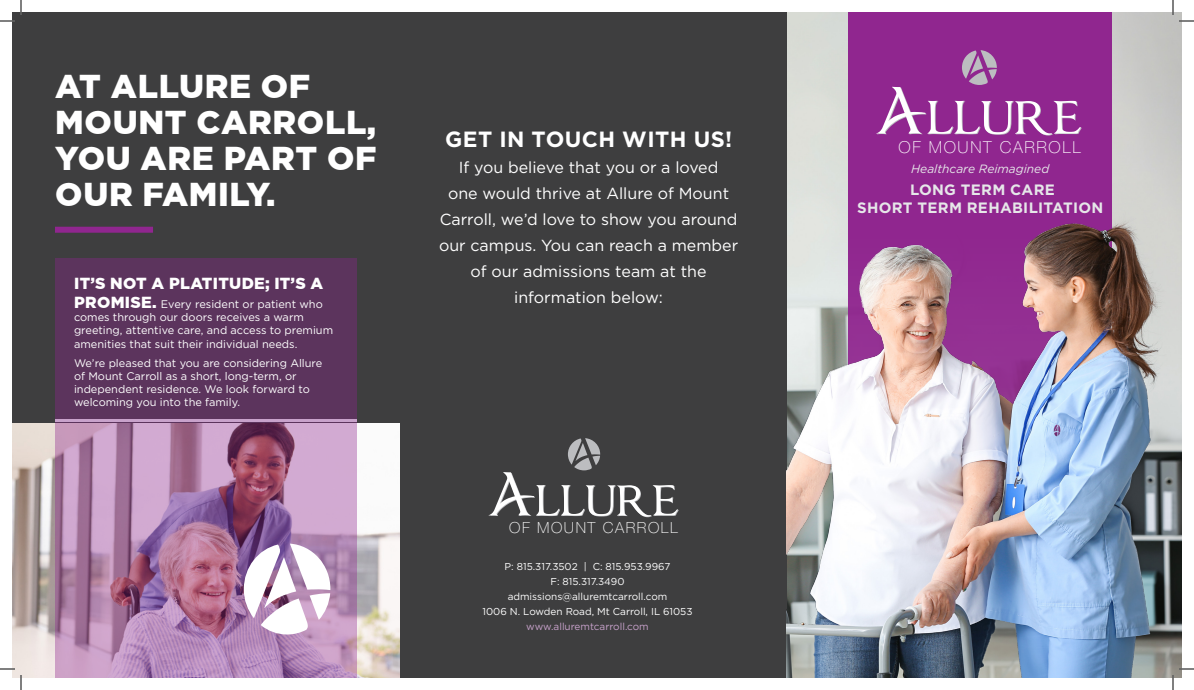
<style>
.page{position:relative;width:1194px;height:690px;background:#fff}
.page>*{position:absolute;margin:0;border:0;box-sizing:border-box;transform-origin:0 0}
.t1{font:900 33px/36px "Gotham Pro";letter-spacing:.02em;color:#fff}
.t2{font:700 22px "Gotham Pro";letter-spacing:.02em;color:#fff}
.t3{font:100 16.5px "Helvetica Neue";letter-spacing:.1em;color:#fff}
.t4{font:16px/26px "Gotham Pro";color:#fff;text-align:center}
.t5{font:900 16px "Gotham Pro";letter-spacing:.02em;color:#fff}
.t6{font:100 15.3px "Helvetica Neue";letter-spacing:.1em;color:#fff}
.t7{font:700 15px "Gotham Pro";letter-spacing:.02em;color:#e6e7e9}
.t8{font:italic 12px "Gotham Pro";color:#e6e7e9}
.t9{font:11px/13.2px "Gotham Pro";color:#fff}
.t10{font:10px "Gotham Pro";color:#fff}
.t11{font:10px "Gotham Pro";color:#c8a2cb}
.s1{font-weight:900;font-size:16px}
</style>
<div class="page">
<img style="left:12px;top:422px;width:388px;height:256px">
<img style="left:787px;top:12px;width:395px;height:189px">
<div style="left:849px;top:12px;width:263px;height:550px;background:#90268f"></div>
<div style="left:12px;top:12px;width:396px;height:410px;background:#3e3e3f"></div>
<svg style="left:55px;top:258px;width:302px;height:420px;background:#8d6189"></svg>
<hr style="left:55px;top:419px;width:302px;height:3px;background:#c8a2cb">
<div style="left:55px;top:227px;width:98px;height:6px;background:#90268f"></div>
<div style="left:400px;top:12px;width:387px;height:666px;background:#3e3e3f"></div>
<svg style="left:244px;top:544px;width:86px;height:91px"></svg>
<svg style="left:876px;top:50px;width:206px;height:86px"></svg>
<svg style="left:488px;top:438px;width:191px;height:79px"></svg>
<img style="left:787px;top:201px;width:395px;height:477px">
<svg style="left:0;top:0;width:22px;height:22px"></svg>
<svg style="left:0;top:668px;width:22px;height:22px"></svg>
<svg style="left:1172px;top:0;width:22px;height:22px"></svg>
<svg style="left:1172px;top:668px;width:22px;height:22px"></svg>
<p class="t1" style="left:55px;top:68px;width:323px">AT ALLURE OF<br>MOUNT CARROLL,<br>YOU ARE PART OF<br>OUR FAMILY.</p>
<p class="t5" style="left:74px;top:274px;width:251px">IT’S NOT A PLATITUDE; IT’S A</p>
<p class="t9" style="left:74px;top:298px;width:261px"><span class="s1">PROMISE.</span> Every resident or patient who comes through our doors receives a warm greeting, attentive care, and access to premium amenities that suit their individual needs.</p>
<p class="t9" style="left:74px;top:356px;width:250px">We’re pleased that you are considering Allure of Mount Carroll as a short, long-term, or independent residence. We look forward to welcoming you into the family.</p>
<p class="t2" style="left:445px;top:127px;width:289px">GET IN TOUCH WITH US!</p>
<p class="t4" style="left:439px;top:155px;width:301px">If you believe that you or a loved<br>one would thrive at Allure of Mount<br>Carroll, we’d love to show you around our campus. You can reach a member of our admissions team at the information below:</p>
<p class="t8" style="left:911px;top:162px;width:140px">Healthcare Reimagined</p>
<p class="t3" style="left:898px;top:137px;width:184px">OF MOUNT CARROLL</p>
<p class="t7" style="left:910px;top:181px;width:146px">LONG TERM CARE</p>
<p class="t7" style="left:857px;top:199px;width:248px">SHORT TERM REHABILITATION</p>
<p class="t6" style="left:509px;top:519px;width:170px">OF MOUNT CARROLL</p>
<p class="t10" style="left:505px;top:561px;width:167px">P: 815.317.3502 | C: 815.953.9967</p>
<p class="t10" style="left:551px;top:576px;width:76px">F: 815.317.3490</p>
<p class="t10" style="left:508px;top:591px;width:161px">admissions@alluremtcarroll.com</p>
<p class="t10" style="left:483px;top:606px;width:211px">1006 N. Lowden Road, Mt Carroll, IL 61053</p>
<p class="t11" style="left:526px;top:621px;width:124px">www.alluremtcarroll.com</p>
</div>
